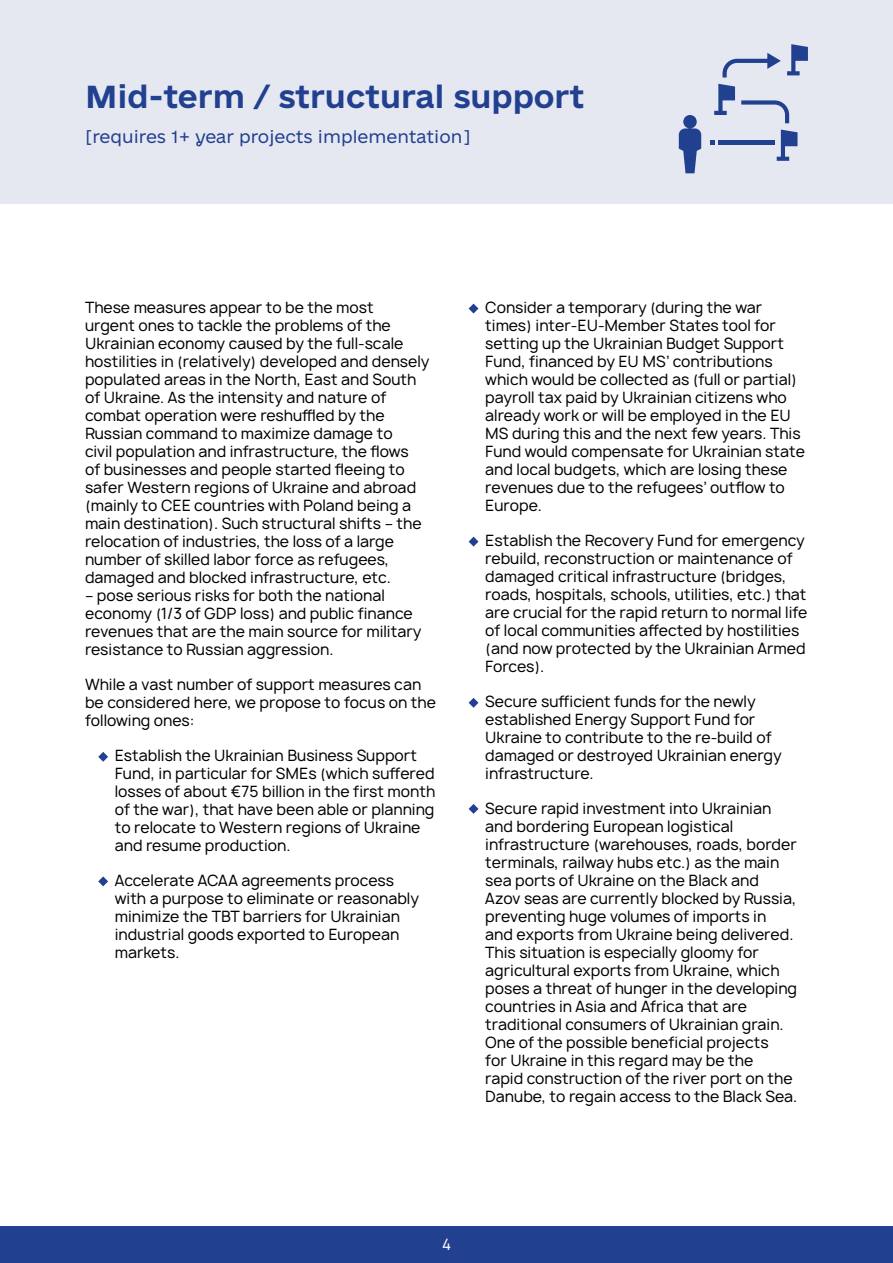
<style>
.page{position:relative;width:893px;height:1263px;background:#fff}
.page>*{position:absolute;margin:0;border:0;box-sizing:border-box;transform-origin:0 0}
.t1{font:30px "e Ukraine Head Bold";color:#224090}
.t2{font:16.5px "e Ukraine Head Light";color:#224090}
.t3{font:15px/18px "Manrope";color:#000}
.t4{font:15px "Manrope";color:#fff}
</style>
<div class="page">
<div style="left:0;top:0;width:893px;height:203px;background:#e5e8f1"></div>
<svg style="left:98px;top:752px;width:10px;height:10px"></svg>
<svg style="left:98px;top:876px;width:10px;height:10px"></svg>
<svg style="left:469px;top:304px;width:9px;height:9px"></svg>
<svg style="left:469px;top:537px;width:9px;height:10px"></svg>
<svg style="left:469px;top:698px;width:9px;height:10px"></svg>
<svg style="left:469px;top:804px;width:9px;height:10px"></svg>
<div style="left:0;top:1227px;width:893px;height:36px;background:#224090"></div>
<hr style="left:718px;top:140px;width:57px;height:4px;background:#224090">
<svg style="left:741px;top:100px;width:48px;height:23px"></svg>
<svg style="left:710px;top:140px;width:4px;height:4px"></svg>
<svg style="left:679px;top:115px;width:22px;height:58px"></svg>
<svg style="left:722px;top:53px;width:59px;height:24px"></svg>
<svg style="left:714px;top:84px;width:21px;height:31px"></svg>
<svg style="left:787px;top:44px;width:21px;height:31px"></svg>
<svg style="left:777px;top:130px;width:20px;height:31px"></svg>
<h1 class="t1" style="left:85px;top:81px;width:501px">Mid-term / structural support</h1>
<p class="t2" style="left:85px;top:128px;width:387px">[requires 1+ year projects implementation]</p>
<p class="t3" style="left:85px;top:298px;width:346px">These measures appear to be the most<br>urgent ones to tackle the problems of the Ukrainian economy caused by the full-scale hostilities in (relatively) developed and densely populated areas in the North, East and South of Ukraine. As the intensity and nature of combat operation were reshuffled by the Russian command to maximize damage to<br>civil population and infrastructure, the flows<br>of businesses and people started fleeing to safer Western regions of Ukraine and abroad (mainly to CEE countries with Poland being a main destination). Such structural shifts – the relocation of industries, the loss of a large number of skilled labor force as refugees, damaged and blocked infrastructure, etc.</p>
<p class="t3" style="left:85px;top:586px;width:338px">– pose serious risks for both the national economy (1/3 of GDP loss) and public finance revenues that are the main source for military resistance to Russian aggression.</p>
<p class="t3" style="left:85px;top:675px;width:353px">While a vast number of support measures can be considered here, we propose to focus on the following ones:</p>
<p class="t3" style="left:115px;top:746px;width:322px;text-indent:-17px">• Establish the Ukrainian Business Support Fund, in particular for SMEs (which suffered losses of about €75 billion in the first month of the war), that have been able or planning to relocate to Western regions of Ukraine and resume production.</p>
<p class="t3" style="left:115px;top:871px;width:306px;text-indent:-17px">• Accelerate ACAA agreements process with a purpose to eliminate or reasonably minimize the TBT barriers for Ukrainian industrial goods exported to European markets.</p>
<p class="t3" style="left:485px;top:298px;width:321px;text-indent:-17px">• Consider a temporary (during the war times) inter-EU-Member States tool for setting up the Ukrainian Budget Support Fund, financed by EU MS’ contributions which would be collected as (full or partial) payroll tax paid by Ukrainian citizens who already work or will be employed in the EU MS during this and the next few years. This Fund would compensate for Ukrainian state and local budgets, which are losing these revenues due to the refugees’ outflow to Europe.</p>
<p class="t3" style="left:485px;top:531px;width:324px;text-indent:-17px">• Establish the Recovery Fund for emergency rebuild, reconstruction or maintenance of damaged critical infrastructure (bridges, roads, hospitals, schools, utilities, etc.) that are crucial for the rapid return to normal life of local communities affected by hostilities (and now protected by the Ukrainian Armed Forces).</p>
<p class="t3" style="left:485px;top:692px;width:298px;text-indent:-17px">• Secure sufficient funds for the newly established Energy Support Fund for Ukraine to contribute to the re-build of damaged or destroyed Ukrainian energy infrastructure.</p>
<p class="t3" style="left:485px;top:799px;width:313px;text-indent:-17px">• Secure rapid investment into Ukrainian and bordering European logistical infrastructure (warehouses, roads, border terminals, railway hubs etc.) as the main sea ports of Ukraine on the Black and Azov seas are currently blocked by Russia, preventing huge volumes of imports in and exports from Ukraine being delivered.<br>This situation is especially gloomy for agricultural exports from Ukraine, which poses a threat of hunger in the developing countries in Asia and Africa that are traditional consumers of Ukrainian grain.<br>One of the possible beneficial projects<br>for Ukraine in this regard may be the<br>rapid construction of the river port on the Danube, to regain access to the Black Sea.</p>
<p class="t4" style="left:442px;top:1235px;width:10px">4</p>
</div>
